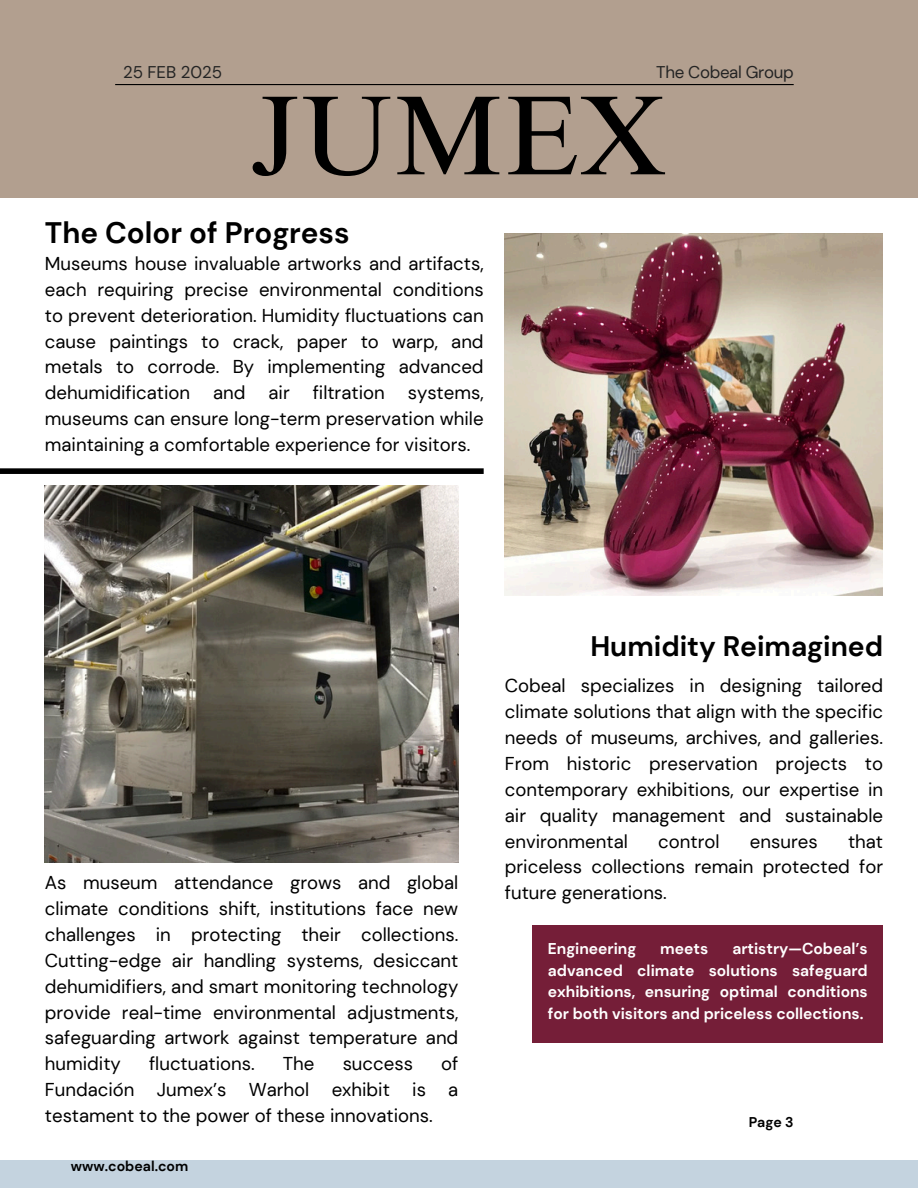
<style>
.page{position:relative;width:918px;height:1188px;background:#fff}
.page>*{position:absolute;margin:0;border:0;box-sizing:border-box;transform-origin:0 0}
.t1{font:112.95px "Times NRMT Pro";color:#000}
.t2{font:700 29.55px "DM Sans";color:#000}
.t3{font:700 28.2px "DM Sans";color:#000}
.t4{font:18.6px/25.8px "DM Sans";color:#000;text-align:justify}
.t5{font:16.95px "DM Sans";letter-spacing:-.02em;color:#242424}
.t6{font:16.95px "DM Sans";color:#242424}
.t7{font:700 15.6px/21.3px "DM Sans";color:#fff;text-align:justify}
.t8{font:700 14.1px "DM Sans";color:#000}
</style>
<div class="page">
<img style="left:505px;top:233px;width:378px;height:363px">
<img style="left:45px;top:485px;width:414px;height:377px">
<div style="left:0;top:468px;width:484px;height:6px;background:#000"></div>
<div style="left:0;top:0;width:918px;height:198px;background:#b29f8f"></div>
<div style="left:0;top:1160px;width:918px;height:28px;background:#c4d3df"></div>
<hr style="left:115px;top:84px;width:679px;height:1px;background:#000">
<div style="left:533px;top:925px;width:350px;height:117px;background:#751e38"></div>
<p class="t6" style="left:123px;top:61px;width:101px">25 FEB 2025</p>
<h2 class="t5" style="left:656px;top:61px;width:139px">The Cobeal Group</h2>
<h1 class="t1" style="left:250px;top:93px;width:418px">JUMEX</h1>
<h3 class="t2" style="left:45px;top:214px;width:306px">The Color of Progress</h3>
<p class="t4" style="left:45px;top:251px;width:440px">Museums house invaluable artworks and artifacts, each requiring precise environmental conditions to prevent deterioration. Humidity fluctuations can cause paintings to crack, paper to warp, and metals to corrode. By implementing advanced dehumidification and air filtration systems, museums can ensure long-term preservation while maintaining a comfortable experience for visitors.</p>
<p class="t4" style="left:45px;top:870px;width:415px">As museum attendance grows and global climate conditions shift, institutions face new challenges in protecting their collections.<br>Cutting-edge air handling systems, desiccant dehumidifiers, and smart monitoring technology provide real-time environmental adjustments, safeguarding artwork against temperature and humidity</p>
<p class="t4" style="left:45px;top:1051px;width:415px;text-indent:396px">of Fundación Jumex’s Warhol exhibit is a testament to the power of these innovations.</p>
<p class="t4" style="left:149px;top:1051px;width:107px">fluctuations.</p>
<p class="t4" style="left:283px;top:1051px;width:33px">The</p>
<p class="t4" style="left:343px;top:1051px;width:72px">success</p>
<h2 class="t8" style="left:71px;top:1157px;width:119px">www.cobeal.com</h2>
<h4 class="t3" style="left:590px;top:628px;width:294px">Humidity Reimagined</h4>
<h4 class="t4" style="left:505px;top:673px;width:380px">Cobeal specializes in designing tailored climate solutions that align with the specific needs of museums, archives, and galleries.<br>From historic preservation projects to contemporary exhibitions, our expertise in air quality management and sustainable environmental</h4>
<h4 class="t4" style="left:505px;top:828px;width:380px;text-indent:343px">that priceless collections remain protected for future generations.</h4>
<h4 class="t4" style="left:658px;top:828px;width:63px">control</h4>
<h4 class="t4" style="left:750px;top:828px;width:69px">ensures</h4>
<h4 class="t7" style="left:548px;top:938px;width:321px;text-indent:185px">artistry—Cobeal’s advanced climate solutions safeguard exhibitions, ensuring optimal conditions for both visitors and priceless collections.</h4>
<h4 class="t7" style="left:548px;top:938px;width:90px">Engineering</h4>
<h4 class="t7" style="left:660px;top:938px;width:50px">meets</h4>
<p class="t8" style="left:749px;top:1113px;width:46px">Page 3</p>
</div>
